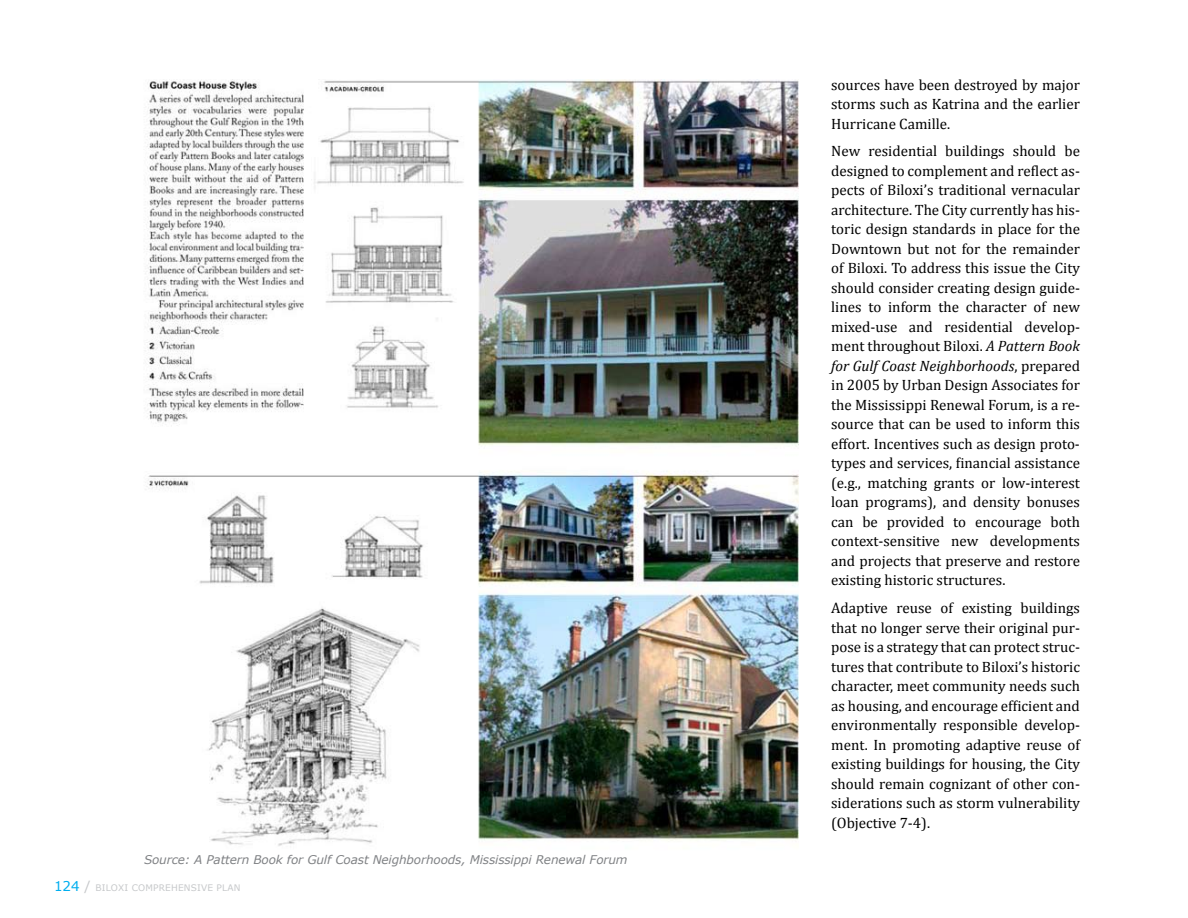
<style>
.page{position:relative;width:1188px;height:918px;background:#fff}
.page>*{position:absolute;margin:0;border:0;box-sizing:border-box;transform-origin:0 0}
.t1{font:15px/19.5px "Cambria";color:#000;text-align:justify}
.t2{font:italic 12px "Verdana";letter-spacing:-.01em;color:#808285}
.t3{font:9px "Verdana";letter-spacing:.02em;color:#c6c8ca}
.s1{font-size:13.5px;color:#00aeef}
.s2{font-size:13.5px}
.s3{font-style:italic}
</style>
<div class="page">
<img style="left:145px;top:79px;width:654px;height:767px">
<p class="t2" style="left:144px;top:852px;width:485px">Source: A Pattern Book for Gulf Coast Neighborhoods, Mississippi Renewal Forum</p>
<p class="t3" style="left:54px;top:882px;width:188px"><span class="s1">124</span> <span class="s2">/</span> BILOXI COMPREHENSIVE PLAN</p>
<p class="t1" style="left:831px;top:75px;width:250px">sources have been destroyed by major storms such as Katrina and the earlier Hurricane Camille.</p>
<p class="t1" style="left:831px;top:142px;width:250px">New residential buildings should be designed to complement and reflect as&shy;pects of Biloxi’s traditional vernacular architecture. The City currently has his&shy;toric design standards in place for the Downtown but not for the remainder of Biloxi. To address this issue the City should consider creating design guide&shy;lines to inform the character of new mixed-use and residential develop&shy;ment throughout Biloxi. <span class="s3">A Pattern Book for Gulf Coast Neighborhoods</span>, prepared in 2005 by Urban Design Associates for the Mississippi Renewal Forum, is a re&shy;source that can be used to inform this effort. Incentives such as design proto&shy;types and services, financial assistance (e.g., matching grants or low-interest loan programs), and density bonuses can be provided to encourage both context-sensitive new developments and projects that preserve and restore existing historic structures.</p>
<p class="t1" style="left:831px;top:598px;width:250px">Adaptive reuse of existing buildings that no longer serve their original pur&shy;pose is a strategy that can protect struc&shy;tures that contribute to Biloxi’s historic character, meet community needs such as housing, and encourage efficient and environmentally responsible develop&shy;ment. In promoting adaptive reuse of existing buildings for housing, the City should remain cognizant of other con&shy;siderations such as storm vulnerability (Objective 7-4).</p>
</div>
